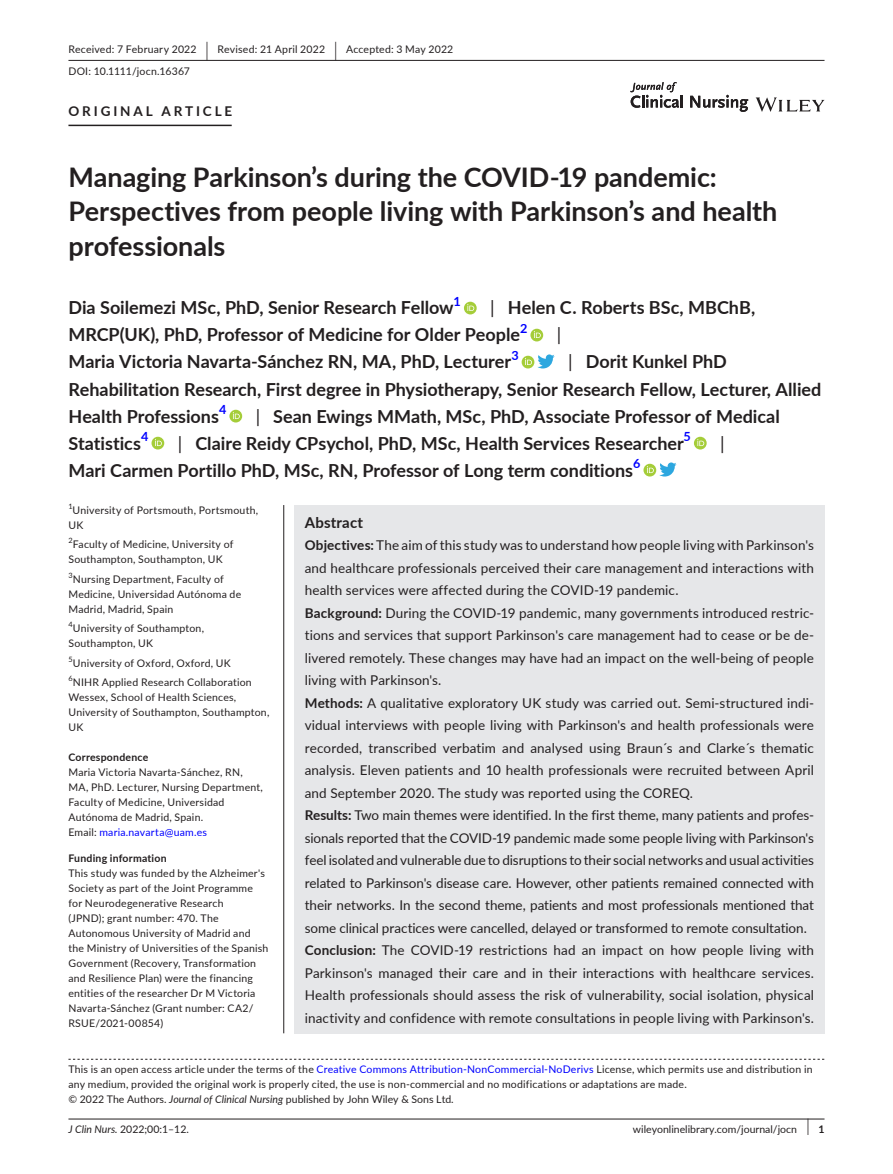
<style>
.page{position:relative;width:893px;height:1174px;background:#fff}
.page>*{position:absolute;margin:0;border:0;box-sizing:border-box;transform-origin:0 0}
.t1{font:700 27px/34.5px "Lato";color:#231f20}
.t2{font:700 18px/27px "Lato";color:#231f20}
.t3{font:18px "Lato";color:#231f20}
.t4{font:700 15px "Lato";letter-spacing:.015em;color:#231f20}
.t5{font:13.5px/22.5px "Lato";letter-spacing:.01em;color:#231f20}
.t6{font:700 13.5px "Lato";letter-spacing:.215em;color:#231f20}
.t7{font:700 12.6px "Lato";color:#00f}
.t8{font:10.5px/15px "Lato";letter-spacing:.02em;color:#231f20}
.t9{font:10.5px "Lato";color:#231f20}
.t10{font:700 10.5px "Lato";letter-spacing:.02em;color:#231f20}
.s1{font-size:19.65px}
.s2{font-weight:400}
.s3{color:#00f}
.s4{font-weight:700}
.s5{font-style:italic}
.s6{font-size:17.4px}
</style>
<div class="page">
<hr style="left:68px;top:1118px;width:756px;height:1px;background:#231f20">
<svg style="left:756px;top:97px;width:68px;height:15px"></svg>
<svg style="left:630px;top:82px;width:53px;height:26px"></svg>
<svg style="left:690px;top:95px;width:58px;height:17px"></svg>
<hr style="left:68px;top:60px;width:756px;height:1px;background:#231f20">
<hr style="left:68px;top:125px;width:164px;height:1px;background:#231f20">
<div style="left:464px;top:302px;width:13px;height:12px;background:#a5cd39;border-radius:50%"></div>
<svg style="left:467px;top:304px;width:7px;height:7px"></svg>
<div style="left:530px;top:329px;width:13px;height:12px;background:#a5cd39;border-radius:50%"></div>
<svg style="left:534px;top:331px;width:7px;height:7px"></svg>
<div style="left:522px;top:356px;width:12px;height:12px;background:#a5cd39;border-radius:50%"></div>
<svg style="left:525px;top:354px;width:30px;height:14px"></svg>
<div style="left:229px;top:410px;width:13px;height:12px;background:#a5cd39;border-radius:50%"></div>
<svg style="left:233px;top:412px;width:7px;height:7px"></svg>
<div style="left:152px;top:437px;width:12px;height:12px;background:#a5cd39;border-radius:50%"></div>
<svg style="left:155px;top:439px;width:7px;height:7px"></svg>
<div style="left:694px;top:437px;width:13px;height:12px;background:#a5cd39;border-radius:50%"></div>
<svg style="left:697px;top:439px;width:7px;height:7px"></svg>
<svg style="left:643px;top:464px;width:13px;height:12px"></svg>
<svg style="left:647px;top:462px;width:29px;height:14px"></svg>
<div style="left:294px;top:505px;width:530px;height:528px;background:#e6e7e9"></div>
<hr style="left:283px;top:505px;width:1px;height:528px;background:#231f20">
<svg style="left:68px;top:1058px;width:756px;height:1px"></svg>
<p class="t8" style="left:68px;top:38px;width:386px;line-height:21.8px">Received: 7 February 2022 <span class="s1">|</span> Revised: 21 April 2022 <span class="s1">|</span> Accepted: 3 May 2022<br>DOI: 10.1111/jocn.16367</p>
<p class="t6" style="left:68px;top:101px;width:165px">ORIGINAL ARTICLE</p>
<h1 class="t1" style="left:68px;top:159px;width:710px">Managing Parkinson’s during the COVID-19 pandemic:<br>Perspectives from people living with Parkinson’s and health professionals</h1>
<h2 class="t2" style="left:68px;top:294px;width:387px">Dia Soilemezi MSc, PhD, Senior Research Fellow</h2>
<p class="t7" style="left:454px;top:292px;width:9px">1</p>
<h2 class="t2" style="left:68px;top:294px;width:688px;text-indent:422px"><span class="s2">|</span> Helen C. Roberts BSc, MBChB,<br>MRCP(UK), PhD, Professor of Medicine for Older People</h2>
<p class="t7" style="left:520px;top:319px;width:9px">2</p>
<h2 class="t3" style="left:557px;top:322px;width:6px">|</h2>
<h2 class="t2" style="left:68px;top:348px;width:444px">Maria Victoria Navarta-Sánchez RN, MA, PhD, Lecturer</h2>
<p class="t7" style="left:511px;top:346px;width:9px">3</p>
<h2 class="t2" style="left:68px;top:348px;width:754px;text-indent:500px"><span class="s2">|</span> Dorit Kunkel PhD<br>Rehabilitation Research, First degree in Physiotherapy, Senior Research Fellow, Lecturer, Allied<br>Health Professions<sup>4</sup></h2>
<h2 class="t2" style="left:256px;top:402px;width:526px"><span class="s2">|</span> Sean Ewings MMath, MSc, PhD, Associate Professor of Medical</h2>
<h2 class="t2" style="left:68px;top:429px;width:82px">Statistics<sup>4</sup></h2>
<h2 class="t2" style="left:178px;top:429px;width:515px"><span class="s2">|</span> Claire Reidy CPsychol, PhD, MSc, Health Services Researcher<sup>5</sup></h2>
<h2 class="t3" style="left:720px;top:430px;width:6px">|</h2>
<h2 class="t2" style="left:68px;top:456px;width:573px">Mari Carmen Portillo PhD, MSc, RN, Professor of Long term conditions<sup>6</sup></h2>
<p class="t8" style="left:68px;top:502px;width:191px"><sup>1</sup>University of Portsmouth, Portsmouth,<br>UK</p>
<p class="t8" style="left:68px;top:536px;width:166px"><sup>2</sup>Faculty of Medicine, University of<br>Southampton, Southampton, UK</p>
<p class="t8" style="left:68px;top:571px;width:174px"><sup>3</sup>Nursing Department, Faculty of<br>Medicine, Universidad Autónoma de<br>Madrid, Madrid, Spain</p>
<p class="t8" style="left:68px;top:620px;width:137px"><sup>4</sup>University of Southampton,<br>Southampton, UK</p>
<p class="t8" style="left:68px;top:652px;width:185px;line-height:19.5px"><sup>5</sup>University of Oxford, Oxford, UK<br><sup>6</sup>NIHR Applied Research Collaboration</p>
<p class="t8" style="left:68px;top:689px;width:202px">Wessex, School of Health Sciences,<br>University of Southampton, Southampton,<br>UK</p>
<p class="t10" style="left:68px;top:749px;width:81px">Correspondence</p>
<p class="t8" style="left:68px;top:764px;width:196px">Maria Victoria Navarta-Sánchez, RN, MA, PhD. Lecturer, Nursing Department, Faculty of Medicine, Universidad Autónoma de Madrid, Spain.<br>Email: <span class="s3">maria.navarta@uam.es</span></p>
<p class="t10" style="left:68px;top:850px;width:100px">Funding information</p>
<p class="t8" style="left:68px;top:865px;width:201px">This study was funded by the Alzheimer's Society as part of the Joint Programme for Neurodegenerative Research<br>(JPND); grant number: 470. The Autonomous University of Madrid and the Ministry of Universities of the Spanish Government (Recovery, Transformation and Resilience Plan) were the financing entities of the researcher Dr M Victoria Navarta-Sánchez (Grant number: CA2/ RSUE/2021-00854)</p>
<p class="t4" style="left:305px;top:511px;width:60px">Abstract</p>
<p class="t5" style="left:305px;top:533px;width:511px"><span class="s4">Objectives:</span> The aim of this study was to understand how people living with Parkinson's and healthcare professionals perceived their care management and interactions with health services were affected during the COVID-19 pandemic.<br><span class="s4">Background:</span> During the COVID-19 pandemic, many governments introduced restric&shy;tions and services that support Parkinson's care management had to cease or be de&shy;livered remotely. These changes may have had an impact on the well-being of people living with Parkinson's.<br><span class="s4">Methods:</span> A qualitative exploratory UK study was carried out. Semi-structured indi&shy;vidual interviews with people living with Parkinson's and health professionals were recorded, transcribed verbatim and analysed using Braun´s and Clarke´s thematic analysis. Eleven patients and 10 health professionals were recruited between April and September 2020. The study was reported using the COREQ.<br><span class="s4">Results:</span> Two main themes were identified. In the first theme, many patients and profes&shy;sionals reported that the COVID-19 pandemic made some people living with Parkinson's feel isolated and vulnerable due to disruptions to their social networks and usual activities related to Parkinson's disease care. However, other patients remained connected with their networks. In the second theme, patients and most professionals mentioned that some clinical practices were cancelled, delayed or transformed to remote consultation.<br><span class="s4">Conclusion:</span> The COVID-19 restrictions had an impact on how people living with Parkinson's managed their care and in their interactions with healthcare services.<br>Health professionals should assess the risk of vulnerability, social isolation, physical inactivity and confidence with remote consultations in people living with Parkinson's.</p>
<p class="t8" style="left:68px;top:1061px;width:746px">This is an open access article under the terms of the <span class="s3">Creative Commons Attribution-NonCommercial-NoDerivs</span> License, which permits use and distribution in any medium, provided the original work is properly cited, the use is non-commercial and no modifications or adaptations are made.<br>© 2022 The Authors. <span class="s5">Journal of Clinical Nursing</span> published by John Wiley &amp; Sons Ltd.</p>
<p class="t8" style="left:68px;top:1121px;width:122px"><span class="s5">J Clin Nurs.</span> 2022;00:1–12.</p>
<p class="t9" style="left:633px;top:1121px;width:193px">wileyonlinelibrary.com/journal/jocn <span class="s6">|</span> <span class="s4">1</span></p>
</div>
